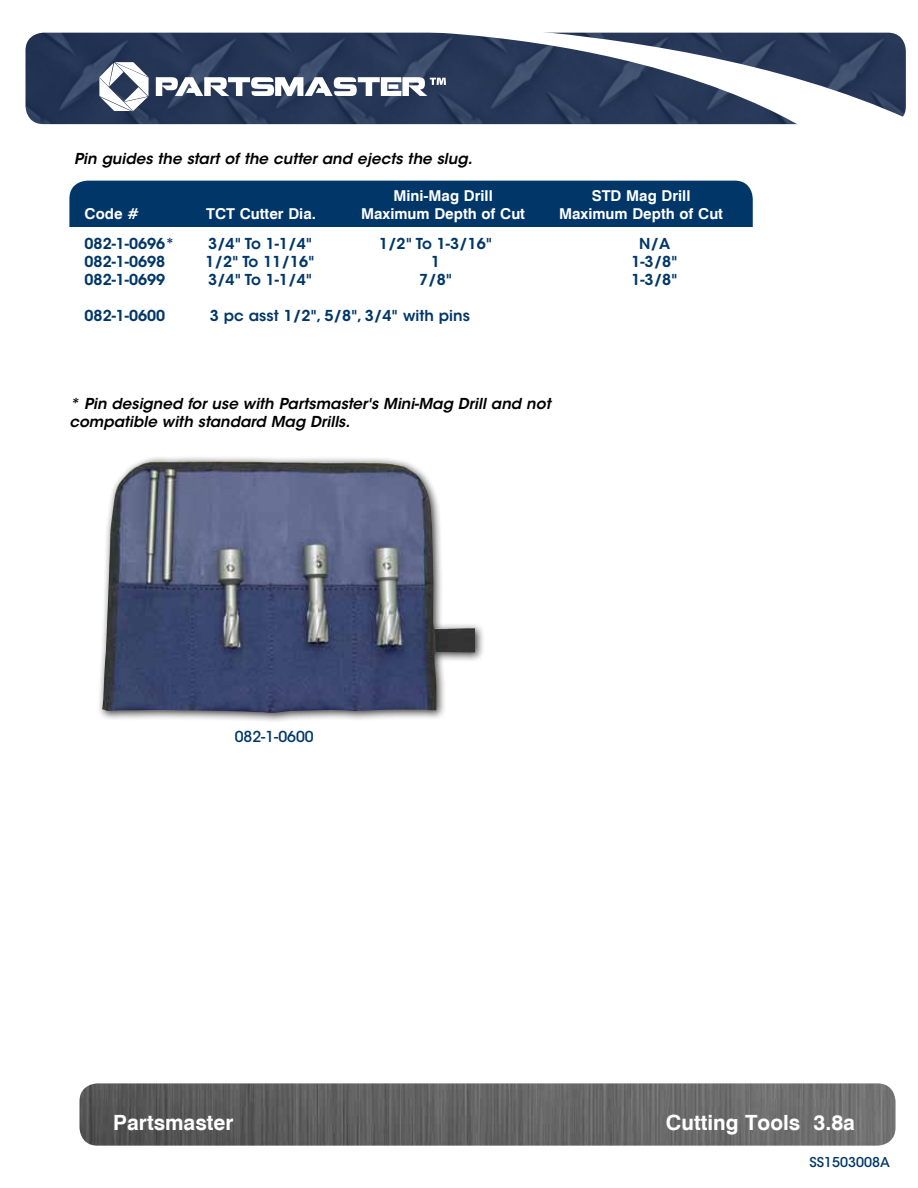
<style>
.page{position:relative;width:918px;height:1188px;background:#fff}
.page>*{position:absolute;margin:0;border:0;box-sizing:border-box;transform-origin:0 0}
.t1{font:700 21px "Swiss 721 BT";color:#fff}
.t2{font:600 15px "ITC Avant Garde Std";color:#003768}
.t3{font:italic 600 15px/18px "ITC Avant Garde Std";color:#000}
.t4{font:700 15px "Swiss 721 BT";color:#fff}
.t5{font:500 15px "ITC Avant Garde Std";color:#003767}
.t6{font:500 13.5px "ITC Avant Garde Std";color:#003768}
</style>
<div class="page">
<img style="left:80px;top:1083px;width:816px;height:63px">
<img style="left:26px;top:33px;width:880px;height:91px">
<svg style="left:446px;top:32px;width:457px;height:93px"></svg>
<svg style="left:156px;top:32px;width:290px;height:93px;background:#465470"></svg>
<svg style="left:99px;top:62px;width:50px;height:49px"></svg>
<div style="left:69px;top:181px;width:684px;height:93px;background:#003768;border-radius:18px"></div>
<div style="left:59px;top:227px;width:723px;height:98px;background:#fff"></div>
<div style="left:97px;top:455px;width:388px;height:268px;background:#000;opacity:.75"></div>
<img style="left:102px;top:461px;width:373px;height:252px">
<p class="t3" style="left:74px;top:149px;width:400px">Pin guides the start of the cutter and ejects the slug.</p>
<p class="t4" style="left:393px;top:186px;width:101px">Mini-Mag Drill</p>
<p class="t4" style="left:592px;top:186px;width:100px">STD Mag Drill</p>
<p class="t4" style="left:85px;top:204px;width:56px">Code #</p>
<p class="t4" style="left:206px;top:204px;width:111px">TCT Cutter Dia.</p>
<p class="t4" style="left:361px;top:204px;width:165px">Maximum Depth of Cut</p>
<p class="t4" style="left:559px;top:204px;width:165px">Maximum Depth of Cut</p>
<p class="t2" style="left:85px;top:234px;width:92px">082-1-0696*</p>
<p class="t2" style="left:208px;top:234px;width:106px">3/4" To 1-1/4"</p>
<p class="t2" style="left:379px;top:234px;width:115px">1/2" To 1-3/16"</p>
<p class="t2" style="left:639px;top:234px;width:33px">N/A</p>
<p class="t2" style="left:85px;top:252px;width:82px">082-1-0698</p>
<p class="t2" style="left:206px;top:252px;width:111px">1/2" To 11/16"</p>
<p class="t2" style="left:431px;top:252px;width:11px">1</p>
<p class="t2" style="left:631px;top:252px;width:48px">1-3/8"</p>
<p class="t2" style="left:85px;top:270px;width:82px">082-1-0699</p>
<p class="t2" style="left:208px;top:270px;width:106px">3/4" To 1-1/4"</p>
<p class="t2" style="left:419px;top:270px;width:35px">7/8"</p>
<p class="t2" style="left:631px;top:270px;width:48px">1-3/8"</p>
<p class="t2" style="left:85px;top:306px;width:82px">082-1-0600</p>
<p class="t2" style="left:210px;top:306px;width:262px">3 pc asst 1/2", 5/8", 3/4" with pins</p>
<p class="t3" style="left:69px;top:394px;width:483px">* Pin designed for use with Partsmaster's Mini-Mag Drill and not compatible with standard Mag Drills.</p>
<p class="t5" style="left:235px;top:728px;width:81px">082-1-0600</p>
<h1 class="t1" style="left:113px;top:1110px;width:122px">Partsmaster</h1>
<h1 class="t1" style="left:666px;top:1110px;width:191px">Cutting Tools 3.8a</h1>
<p class="t6" style="left:810px;top:1154px;width:82px">SS1503008A</p>
</div>
